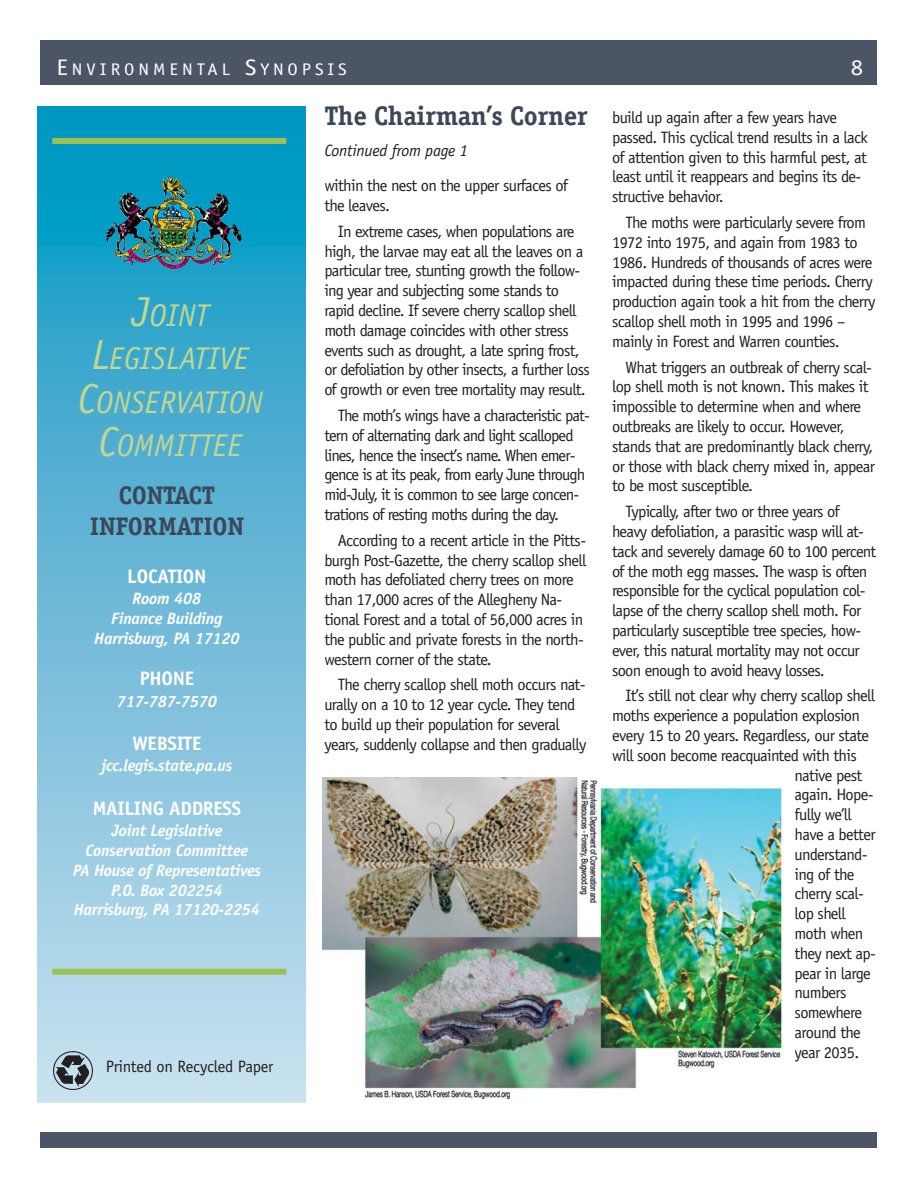
<style>
.page{position:relative;width:918px;height:1188px;background:#fff}
.page>*{position:absolute;margin:0;border:0;box-sizing:border-box;transform-origin:0 0}
.t1{font:italic 31.5px/43.5px "Officina Sans";color:#c0d693;text-align:center}
.t2{font:700 27px "Officina Serif";letter-spacing:-.015em;color:#3c4858}
.t3{font:700 25.5px/30.6px "Officina Serif";letter-spacing:-.015em;color:#3c4858;text-align:center}
.t4{font:22.5px "Officina Sans";color:#fff;scale:1.1 1}
.t5{font:700 19.5px "Officina Sans";letter-spacing:-.015em;color:#fff}
.t6{font:16.8px "Officina Sans";letter-spacing:.215em;color:#fff;scale:1.1 1}
.t7{font:16.5px/19.8px "Officina Sans";letter-spacing:-.045em;color:#231f20}
.t8{font:italic 700 16.5px/19.8px "Officina Sans";letter-spacing:-.015em;color:#fff;text-align:center}
.t9{font:16.5px "Officina Sans";letter-spacing:-.015em;color:#231f20}
.t10{font:italic 16.5px "Officina Sans";letter-spacing:-.015em;color:#231f20}
.s1{font-size:22.5px}
.s2{font-size:42px}
</style>
<div class="page">
<div style="left:40px;top:40px;width:838px;height:45px;background:#4b5565"></div>
<div style="left:40px;top:1132px;width:838px;height:16px;background:#4b5565"></div>
<svg style="left:37px;top:107px;width:269px;height:996px;background:#6cbbd8"></svg>
<img style="left:323px;top:778px;width:460px;height:322px">
<img style="left:54px;top:1051px;width:38px;height:39px">
<div style="left:52px;top:969px;width:234px;height:6px;background:#9cc152"></div>
<div style="left:52px;top:138px;width:234px;height:6px;background:#9cc152"></div>
<img style="left:106px;top:176px;width:136px;height:93px">
<p class="t6" style="left:57px;top:63px;width:265px"><span class="s1">E</span>NVIRONMENTAL <span class="s1">S</span>YNOPSIS</p>
<h3 class="t4" style="left:851px;top:58px;width:13px">8</h3>
<h2 class="t2" style="left:324px;top:106px;width:265px">The Chairman’s Corner</h2>
<p class="t10" style="left:324px;top:144px;width:145px">Continued from page 1</p>
<p class="t7" style="left:324px;top:177px;width:245px">within the nest on the upper surfaces of the leaves.</p>
<p class="t7" style="left:324px;top:223px;width:267px;text-indent:14px">In extreme cases, when populations are high, the larvae may eat all the leaves on a particular tree, stunting growth the follow&shy;ing year and subjecting some stands to rapid decline. If severe cherry scallop shell moth damage coincides with other stress events such as drought, a late spring frost, or defoliation by other insects, a further loss of growth or even tree mortality may result.</p>
<p class="t7" style="left:324px;top:407px;width:267px;text-indent:14px">The moth’s wings have a characteristic pat&shy;tern of alternating dark and light scalloped lines, hence the insect’s name. When emer&shy;gence is at its peak, from early June through mid-July, it is common to see large concen&shy;trations of resting moths during the day.</p>
<p class="t7" style="left:324px;top:532px;width:263px;text-indent:14px">According to a recent article in the Pitts&shy;burgh Post-Gazette, the cherry scallop shell moth has defoliated cherry trees on more than 17,000 acres of the Allegheny Na&shy;tional Forest and a total of 56,000 acres in the public and private forests in the north&shy;western corner of the state.</p>
<p class="t7" style="left:324px;top:676px;width:264px;text-indent:14px">The cherry scallop shell moth occurs nat&shy;urally on a 10 to 12 year cycle. They tend to build up their population for several years, suddenly collapse and then gradually</p>
<p class="t7" style="left:612px;top:109px;width:257px">build up again after a few years have passed. This cyclical trend results in a lack of attention given to this harmful pest, at least until it reappears and begins its de&shy;structive behavior.</p>
<p class="t7" style="left:612px;top:214px;width:265px;text-indent:14px">The moths were particularly severe from 1972 into 1975, and again from 1983 to 1986. Hundreds of thousands of acres were impacted during these time periods. Cherry production again took a hit from the cherry scallop shell moth in 1995 and 1996 – mainly in Forest and Warren counties.</p>
<p class="t7" style="left:612px;top:358px;width:264px;text-indent:14px">What triggers an outbreak of cherry scal&shy;lop shell moth is not known. This makes it impossible to determine when and where outbreaks are likely to occur. However, stands that are predominantly black cherry, or those with black cherry mixed in, appear to be most susceptible.</p>
<p class="t7" style="left:612px;top:503px;width:266px;text-indent:14px">Typically, after two or three years of heavy defoliation, a parasitic wasp will at&shy;tack and severely damage 60 to 100 percent of the moth egg masses. The wasp is often responsible for the cyclical population col&shy;lapse of the cherry scallop shell moth. For particularly susceptible tree species, how&shy;ever, this natural mortality may not occur soon enough to avoid heavy losses.</p>
<p class="t7" style="left:626px;top:687px;width:251px">It’s still not clear why cherry scallop shell</p>
<p class="t7" style="left:612px;top:707px;width:249px">moths experience a population explosion</p>
<p class="t7" style="left:612px;top:727px;width:259px">every 15 to 20 years. Regardless, our state</p>
<p class="t7" style="left:612px;top:747px;width:246px">will soon become reacquainted with this</p>
<p class="t7" style="left:795px;top:766px;width:69px">native pest</p>
<p class="t7" style="left:795px;top:786px;width:80px">again. Hope-</p>
<p class="t7" style="left:795px;top:806px;width:59px">fully we’ll</p>
<p class="t7" style="left:795px;top:826px;width:82px">have a better</p>
<p class="t7" style="left:795px;top:846px;width:74px">understand-</p>
<p class="t7" style="left:795px;top:865px;width:61px">ing of the</p>
<p class="t7" style="left:795px;top:885px;width:71px">cherry scal-</p>
<p class="t7" style="left:795px;top:905px;width:53px">lop shell</p>
<p class="t7" style="left:795px;top:925px;width:70px">moth when</p>
<p class="t7" style="left:795px;top:945px;width:83px">they next ap-</p>
<p class="t7" style="left:795px;top:964px;width:78px">pear in large</p>
<p class="t7" style="left:795px;top:984px;width:53px">numbers</p>
<p class="t7" style="left:795px;top:1004px;width:69px">somewhere</p>
<p class="t7" style="left:795px;top:1024px;width:68px">around the</p>
<p class="t7" style="left:795px;top:1044px;width:66px">year 2035.</p>
<h1 class="t1" style="left:78px;top:296px;width:187px"><span class="s2">J</span>OINT<br><span class="s2">L</span>EGISLATIVE<br><span class="s2">C</span>ONSERVATION<br><span class="s2">C</span>OMMITTEE</h1>
<h3 class="t3" style="left:90px;top:482px;width:156px">CONTACT<br>INFORMATION</h3>
<p class="t5" style="left:127px;top:569px;width:81px">LOCATION</p>
<p class="t8" style="left:94px;top:590px;width:147px">Room 408<br>Finance Building<br>Harrisburg, PA 17120</p>
<p class="t5" style="left:140px;top:671px;width:56px">PHONE</p>
<p class="t8" style="left:117px;top:692px;width:102px">717-787-7570</p>
<p class="t5" style="left:132px;top:736px;width:70px">WEBSITE</p>
<p class="t8" style="left:102px;top:757px;width:132px">jcc.legis.state.pa.us</p>
<p class="t5" style="left:93px;top:801px;width:150px">MAILING ADDRESS</p>
<p class="t8" style="left:73px;top:822px;width:190px">Joint Legislative<br>Conservation Committee<br>PA House of Representatives<br>P.O. Box 202254<br>Harrisburg, PA 17120-2254</p>
<p class="t9" style="left:106px;top:1060px;width:169px">Printed on Recycled Paper</p>
</div>
